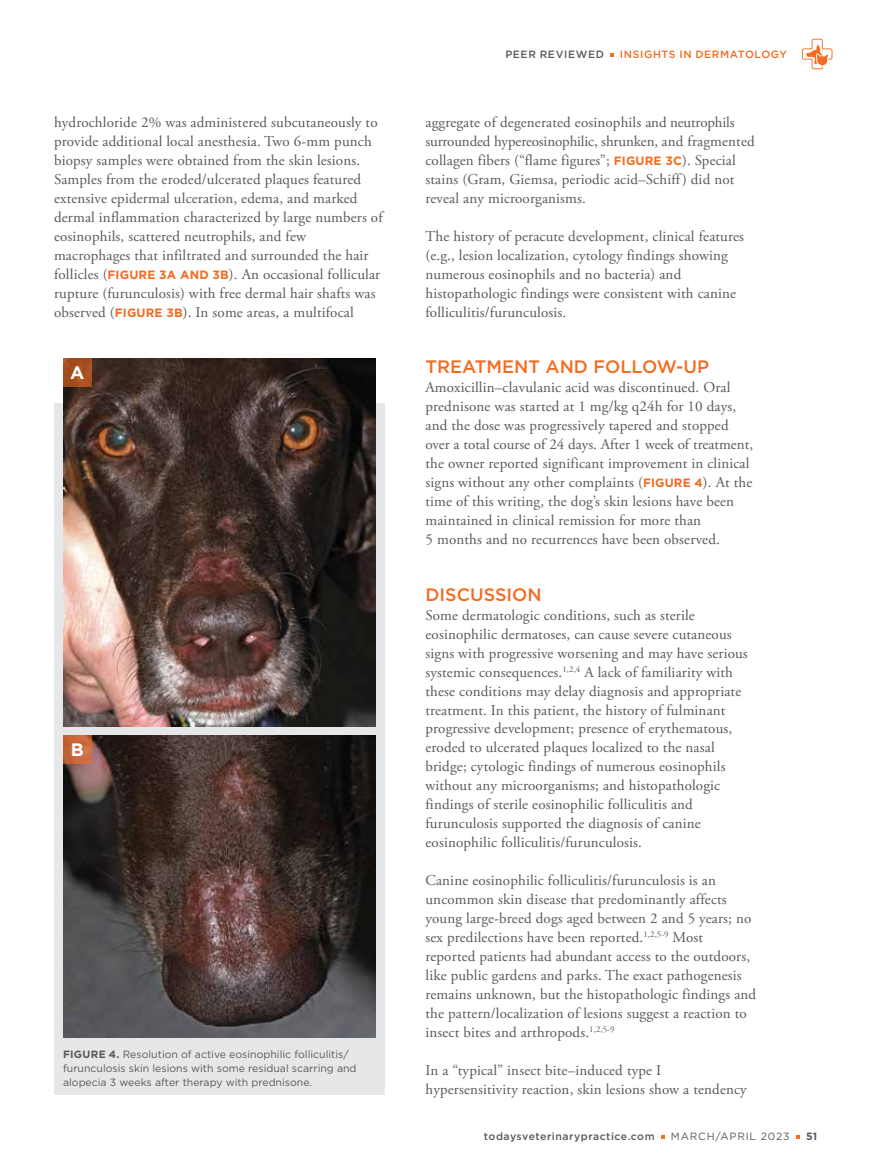
<style>
.page{position:relative;width:878px;height:1175px;background:#fff}
.page>*{position:absolute;margin:0;border:0;box-sizing:border-box;transform-origin:0 0}
.t1{font:500 18px "Gotham";color:#f36c21}
.t2{font:700 18px "Gotham";color:#fff}
.t3{font:15px/18.9px "Adobe Garamond Pro";letter-spacing:.01em;color:#58595b}
.t4{font:10.5px/13.5px "Gotham";color:#58595b}
.t5{font:500 10.5px "Gotham";letter-spacing:.05em;color:#58595b}
.t6{font:500 10.5px "Gotham";letter-spacing:.055em;color:#f36c21}
.t7{font:10.5px "Gotham";letter-spacing:.075em;color:#58595b}
.t8{font:700 10.5px "Gotham";color:#58595b}
.s1{font-family:"Gotham";font-weight:700;font-size:12px;color:#f36c21}
.s2{font-weight:700}
</style>
<div class="page">
<svg style="left:802px;top:39px;width:30px;height:30px"></svg>
<div style="left:54px;top:403px;width:331px;height:691px;background:#e6e7e8"></div>
<img style="left:63px;top:358px;width:313px;height:368px">
<img style="left:63px;top:735px;width:313px;height:302px">
<svg style="left:63px;top:358px;width:29px;height:29px"></svg>
<svg style="left:63px;top:735px;width:29px;height:29px"></svg>
<p class="t5" style="left:505px;top:50px;width:100px">PEER REVIEWED</p>
<p class="t6" style="left:620px;top:50px;width:168px">INSIGHTS IN DERMATOLOGY</p>
<p class="t3" style="left:54px;top:114px;width:330px">hydrochloride 2% was administered subcutaneously to provide additional local anesthesia. Two 6-mm punch biopsy samples were obtained from the skin lesions.<br>Samples from the eroded/ulcerated plaques featured extensive epidermal ulceration, edema, and marked dermal inflammation characterized by large numbers of eosinophils, scattered neutrophils, and few macrophages that infiltrated and surrounded the hair follicles (<span class="s1">FIGURE 3A AND 3B</span>). An occasional follicular rupture (furunculosis) with free dermal hair shafts was observed (<span class="s1">FIGURE 3B</span>). In some areas, a multifocal</p>
<p class="t3" style="left:425px;top:114px;width:331px">aggregate of degenerated eosinophils and neutrophils surrounded hypereosinophilic, shrunken, and fragmented collagen fibers (“flame figures”; <span class="s1">FIGURE 3C</span>). Special stains (Gram, Giemsa, periodic acid–Schiff) did not reveal any microorganisms.</p>
<p class="t3" style="left:425px;top:228px;width:320px">The history of peracute development, clinical features (e.g., lesion localization, cytology findings showing numerous eosinophils and no bacteria) and histopathologic findings were consistent with canine folliculitis/furunculosis.</p>
<p class="t2" style="left:70px;top:364px;width:16px">A</p>
<p class="t2" style="left:71px;top:741px;width:14px">B</p>
<p class="t4" style="left:63px;top:1048px;width:295px"><span class="s2">FIGURE 4.</span> Resolution of active eosinophilic folliculitis/ furunculosis skin lesions with some residual scarring and alopecia 3 weeks after therapy with prednisone.</p>
<p class="t1" style="left:425px;top:359px;width:285px">TREATMENT AND FOLLOW-UP</p>
<p class="t3" style="left:425px;top:379px;width:329px">Amoxicillin–clavulanic acid was discontinued. Oral prednisone was started at 1 mg/kg q24h for 10 days, and the dose was progressively tapered and stopped over a total course of 24 days. After 1 week of treatment, the owner reported significant improvement in clinical signs without any other complaints (<span class="s1">FIGURE 4</span>). At the time of this writing, the dog’s skin lesions have been maintained in clinical remission for more than<br>5 months and no recurrences have been observed.</p>
<p class="t1" style="left:425px;top:586px;width:118px">DISCUSSION</p>
<p class="t3" style="left:425px;top:607px;width:324px">Some dermatologic conditions, such as sterile eosinophilic dermatoses, can cause severe cutaneous signs with progressive worsening and may have serious systemic consequences.<sup>1,2,4</sup> A lack of familiarity with these conditions may delay diagnosis and appropriate treatment. In this patient, the history of fulminant progressive development; presence of erythematous, eroded to ulcerated plaques localized to the nasal bridge; cytologic findings of numerous eosinophils without any microorganisms; and histopathologic findings of sterile eosinophilic folliculitis and furunculosis supported the diagnosis of canine eosinophilic folliculitis/furunculosis.</p>
<p class="t3" style="left:425px;top:872px;width:332px">Canine eosinophilic folliculitis/furunculosis is an uncommon skin disease that predominantly affects young large-breed dogs aged between 2 and 5 years; no sex predilections have been reported.<sup>1,2,5-9</sup> Most reported patients had abundant access to the outdoors, like public gardens and parks. The exact pathogenesis remains unknown, but the histopathologic findings and the pattern/localization of lesions suggest a reaction to insect bites and arthropods.<sup>1,2,5-9</sup></p>
<p class="t3" style="left:425px;top:1061px;width:323px">In a “typical” insect bite–induced type I hypersensitivity reaction, skin lesions show a tendency</p>
<p class="t5" style="left:484px;top:1131px;width:172px">todaysveterinarypractice.com</p>
<p class="t7" style="left:671px;top:1131px;width:120px">MARCH/APRIL 2023</p>
<p class="t8" style="left:806px;top:1131px;width:13px">51</p>
</div>
